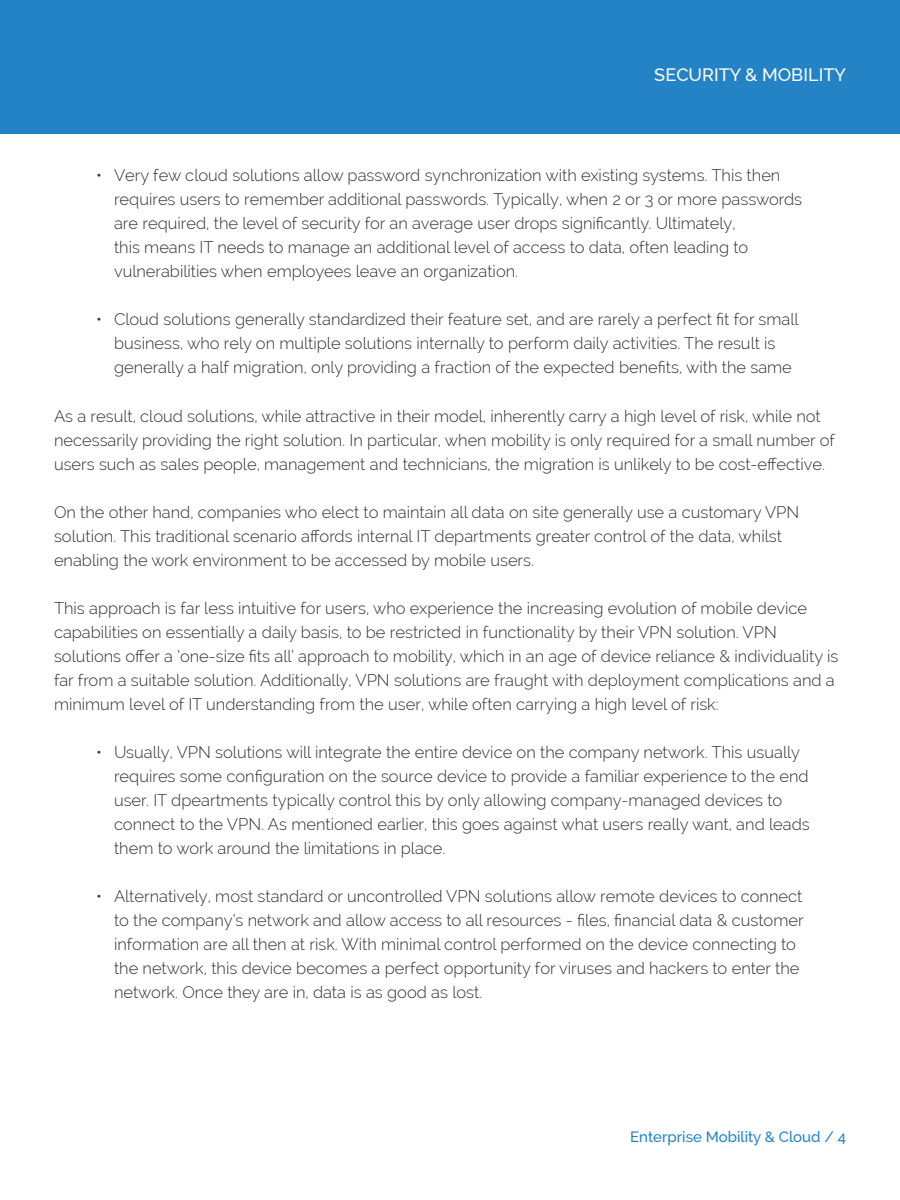
<style>
.page{position:relative;width:900px;height:1200px;background:#fff}
.page>*{position:absolute;margin:0;border:0;box-sizing:border-box;transform-origin:0 0}
.t1{font:500 18px "Raleway";color:#fff}
.t2{font:300 16.5px/24px "Raleway";color:#313030}
.t3{font:500 15px "Raleway";color:#2483c5}
</style>
<div class="page">
<div style="left:0;top:0;width:900px;height:134px;background:#2483c5"></div>
<p class="t1" style="left:654px;top:64px;width:193px">SECURITY &amp; MOBILITY</p>
<p class="t2" style="left:114px;top:163px;width:690px;text-indent:-18px">• Very few cloud solutions allow password synchronization with existing systems. This then requires users to remember additional passwords. Typically, when 2 or 3 or more passwords are required, the level of security for an average user drops significantly. Ultimately,<br>this means IT needs to manage an additional level of access to data, often leading to vulnerabilities when employees leave an organization.</p>
<p class="t2" style="left:114px;top:307px;width:686px;text-indent:-18px">• Cloud solutions generally standardized their feature set, and are rarely a perfect fit for small business, who rely on multiple solutions internally to perform daily activities. The result is generally a half migration, only providing a fraction of the expected benefits, with the same</p>
<p class="t2" style="left:54px;top:404px;width:783px">As a result, cloud solutions, while attractive in their model, inherently carry a high level of risk, while not necessarily providing the right solution. In particular, when mobility is only required for a small number of users such as sales people, management and technicians, the migration is unlikely to be cost-effective.</p>
<p class="t2" style="left:54px;top:500px;width:747px">On the other hand, companies who elect to maintain all data on site generally use a customary VPN solution. This traditional scenario affords internal IT departments greater control of the data, whilst enabling the work environment to be accessed by mobile users.</p>
<p class="t2" style="left:54px;top:596px;width:786px">This approach is far less intuitive for users, who experience the increasing evolution of mobile device capabilities on essentially a daily basis, to be restricted in functionality by their VPN solution. VPN solutions offer a ‘one-size fits all’ approach to mobility, which in an age of device reliance &amp; individuality is far from a suitable solution. Additionally, VPN solutions are fraught with deployment complications and a minimum level of IT understanding from the user, while often carrying a high level of risk:</p>
<p class="t2" style="left:114px;top:740px;width:697px;text-indent:-18px">• Usually, VPN solutions will integrate the entire device on the company network. This usually requires some configuration on the source device to provide a familiar experience to the end user. IT dpeartments typically control this by only allowing company-managed devices to connect to the VPN. As mentioned earlier, this goes against what users really want, and leads them to work around the limitations in place.</p>
<p class="t2" style="left:114px;top:884px;width:691px;text-indent:-18px">• Alternatively, most standard or uncontrolled VPN solutions allow remote devices to connect to the company’s network and allow access to all resources - files, financial data &amp; customer information are all then at risk. With minimal control performed on the device connecting to the network, this device becomes a perfect opportunity for viruses and hackers to enter the network. Once they are in, data is as good as lost.</p>
<p class="t3" style="left:630px;top:1128px;width:217px">Enterprise Mobility &amp; Cloud / 4</p>
</div>
